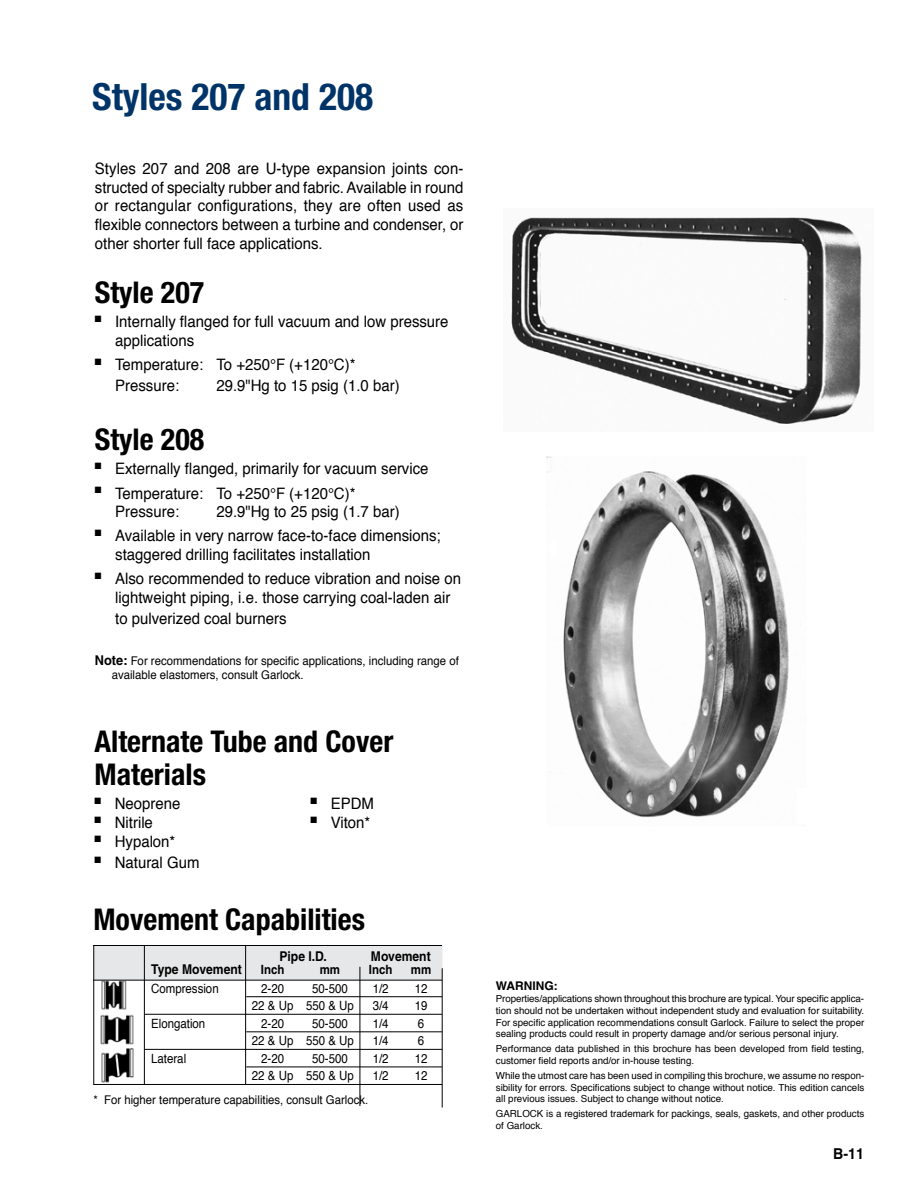
<style>
.page{position:relative;width:918px;height:1188px;background:#fff}
.page>*{position:absolute;margin:0;border:0;box-sizing:border-box;transform-origin:0 0}
.t1{font:700 condensed 37.5px "Helvetica Neue";color:#003468}
.t2{font:700 condensed 30px/33px "Helvetica Neue";color:#000}
.t3{font:15.75px/18.8px "Helvetica";color:#000;scale:.95 1}
.t4{font:700 15px "Helvetica";color:#000;scale:.95 1}
.t5{font:700 13.5px "Helvetica";color:#000;scale:.9 1}
.t6{font:12.75px "Helvetica";color:#000;scale:.9 1}
.t7{font:700 12.75px "Helvetica";color:#000;scale:.9 1}
.t8{font:12px/14.4px "Helvetica";color:#000;scale:.95 1}
.t9{font:700 12px "Helvetica";color:#000}
.t10{font:9.75px/11.7px "Helvetica";color:#000;text-align:justify}
.s1{font-weight:700;font-size:13.5px}
</style>
<div class="page">
<img style="left:100px;top:981px;width:34px;height:102px">
<img style="left:547px;top:457px;width:254px;height:361px">
<img style="left:511px;top:217px;width:351px;height:207px">
<div style="left:94px;top:945px;width:348px;height:35px;background:#e6e7e8;border:2px solid #e6e7e8"></div>
<hr style="left:74px;top:945px;width:368px;height:1px;background:#000">
<hr style="left:74px;top:980px;width:368px;height:1px;background:#000">
<hr style="left:246px;top:996px;width:196px;height:1px;background:#000">
<hr style="left:145px;top:1014px;width:297px;height:1px;background:#000">
<hr style="left:246px;top:1031px;width:196px;height:1px;background:#000">
<hr style="left:145px;top:1049px;width:297px;height:1px;background:#000">
<hr style="left:246px;top:1067px;width:196px;height:1px;background:#000">
<hr style="left:74px;top:1084px;width:368px;height:1px;background:#000">
<hr style="left:360px;top:967px;width:1px;height:139px;background:#000">
<hr style="left:144px;top:945px;width:1px;height:139px;background:#000">
<hr style="left:245px;top:945px;width:1px;height:139px;background:#000">
<div style="left:54px;top:940px;width:39px;height:172px;background:#fff"></div>
<hr style="left:442px;top:968px;width:1px;height:140px;background:#000">
<hr style="left:93px;top:945px;width:1px;height:139px;background:#000">
<h1 class="t1" style="left:92px;top:74px;width:282px">Styles 207 and 208</h1>
<p class="t3" style="left:95px;top:159px;width:390px;text-align:justify">Styles 207 and 208 are U-type expansion joints con&shy;structed of specialty rubber and fabric. Available in round or rectangular configurations, they are often used as flexible connectors between a turbine and condenser, or other shorter full face applications.</p>
<h2 class="t2" style="left:95px;top:275px;width:111px">Style 207</h2>
<p class="t3" style="left:115px;top:313px;width:352px;text-indent:-20px">■ Internally flanged for full vacuum and low pressure applications</p>
<p class="t3" style="left:115px;top:354px;width:255px;line-height:21px;text-indent:-20px">■ Temperature: To +250°F (+120°C)*<br>Pressure:</p>
<p class="t3" style="left:216px;top:376px;width:194px">29.9"Hg to 15 psig (1.0 bar)</p>
<h2 class="t2" style="left:95px;top:423px;width:111px">Style 208</h2>
<p class="t3" style="left:95px;top:460px;width:353px">■ Externally flanged, primarily for vacuum service</p>
<p class="t3" style="left:115px;top:484px;width:255px;text-indent:-20px">■ Temperature: To +250°F (+120°C)*<br>Pressure:</p>
<p class="t3" style="left:216px;top:503px;width:194px">29.9"Hg to 25 psig (1.7 bar)</p>
<p class="t3" style="left:115px;top:527px;width:344px;text-indent:-20px">■ Available in very narrow face-to-face dimensions; staggered drilling facilitates installation</p>
<p class="t3" style="left:115px;top:570px;width:366px;text-indent:-20px">■ Also recommended to reduce vibration and noise on lightweight piping, i.e. those carrying coal-laden air</p>
<p class="t3" style="left:115px;top:610px;width:182px">to pulverized coal burners</p>
<p class="t8" style="left:112px;top:654px;width:367px;text-indent:-17px"><span class="s1">Note:</span> For recommendations for specific applications, including range of available elastomers, consult Garlock.</p>
<h2 class="t2" style="left:94px;top:725px;width:300px">Alternate Tube and Cover<br>Materials</h2>
<p class="t3" style="left:94px;top:795px;width:92px">■ Neoprene</p>
<p class="t3" style="left:310px;top:795px;width:68px">■ EPDM</p>
<p class="t3" style="left:94px;top:814px;width:63px">■ Nitrile</p>
<p class="t3" style="left:310px;top:814px;width:65px">■ Viton*</p>
<p class="t3" style="left:94px;top:833px;width:87px">■ Hypalon*</p>
<p class="t3" style="left:94px;top:854px;width:112px">■ Natural Gum</p>
<h2 class="t2" style="left:93px;top:903px;width:273px">Movement Capabilities</h2>
<p class="t5" style="left:279px;top:948px;width:54px">Pipe I.D.</p>
<p class="t5" style="left:371px;top:948px;width:68px">Movement</p>
<p class="t5" style="left:151px;top:961px;width:102px">Type Movement</p>
<p class="t7" style="left:261px;top:962px;width:28px">Inch</p>
<p class="t7" style="left:320px;top:962px;width:24px">mm</p>
<p class="t7" style="left:369px;top:962px;width:28px">Inch</p>
<p class="t7" style="left:411px;top:962px;width:24px">mm</p>
<p class="t6" style="left:151px;top:978px;width:77px">Compression</p>
<p class="t6" style="left:261px;top:978px;width:27px">2-20</p>
<p class="t6" style="left:312px;top:978px;width:41px">50-500</p>
<p class="t6" style="left:373px;top:978px;width:19px">1/2</p>
<p class="t6" style="left:415px;top:978px;width:16px">12</p>
<p class="t6" style="left:252px;top:996px;width:115px">22 &amp; Up 550 &amp; Up</p>
<p class="t6" style="left:373px;top:996px;width:19px">3/4</p>
<p class="t6" style="left:415px;top:996px;width:16px">19</p>
<p class="t6" style="left:151px;top:1014px;width:62px">Elongation</p>
<p class="t6" style="left:261px;top:1014px;width:27px">2-20</p>
<p class="t6" style="left:312px;top:1014px;width:41px">50-500</p>
<p class="t6" style="left:373px;top:1014px;width:19px">1/4</p>
<p class="t6" style="left:418px;top:1014px;width:9px">6</p>
<p class="t6" style="left:252px;top:1031px;width:115px">22 &amp; Up 550 &amp; Up</p>
<p class="t6" style="left:373px;top:1031px;width:19px">1/4</p>
<p class="t6" style="left:418px;top:1031px;width:9px">6</p>
<p class="t6" style="left:151px;top:1049px;width:40px">Lateral</p>
<p class="t6" style="left:261px;top:1049px;width:27px">2-20</p>
<p class="t6" style="left:312px;top:1049px;width:41px">50-500</p>
<p class="t6" style="left:373px;top:1049px;width:19px">1/2</p>
<p class="t6" style="left:415px;top:1049px;width:16px">12</p>
<p class="t6" style="left:252px;top:1066px;width:115px">22 &amp; Up 550 &amp; Up</p>
<p class="t6" style="left:373px;top:1066px;width:19px">1/2</p>
<p class="t6" style="left:415px;top:1066px;width:16px">12</p>
<p class="t8" style="left:93px;top:1093px;width:291px">* For higher temperature capabilities, consult Garlock.</p>
<p class="t9" style="left:496px;top:979px;width:63px">WARNING:</p>
<p class="t10" style="left:496px;top:993px;width:370px">Properties/applications shown throughout this brochure are typical. Your specific applica&shy;tion should not be undertaken without independent study and evaluation for suitability.<br>For specific application recommendations consult Garlock. Failure to select the proper sealing products could result in property damage and/or serious personal injury.</p>
<p class="t10" style="left:496px;top:1043px;width:370px">Performance data published in this brochure has been developed from field testing, customer field reports and/or in-house testing.</p>
<p class="t10" style="left:496px;top:1070px;width:370px">While the utmost care has been used in compiling this brochure, we assume no respon&shy;sibility for errors. Specifications subject to change without notice. This edition cancels all previous issues. Subject to change without notice.</p>
<p class="t10" style="left:496px;top:1108px;width:370px">GARLOCK is a registered trademark for packings, seals, gaskets, and other products of Garlock.</p>
<p class="t4" style="left:833px;top:1145px;width:34px">B-11</p>
</div>
